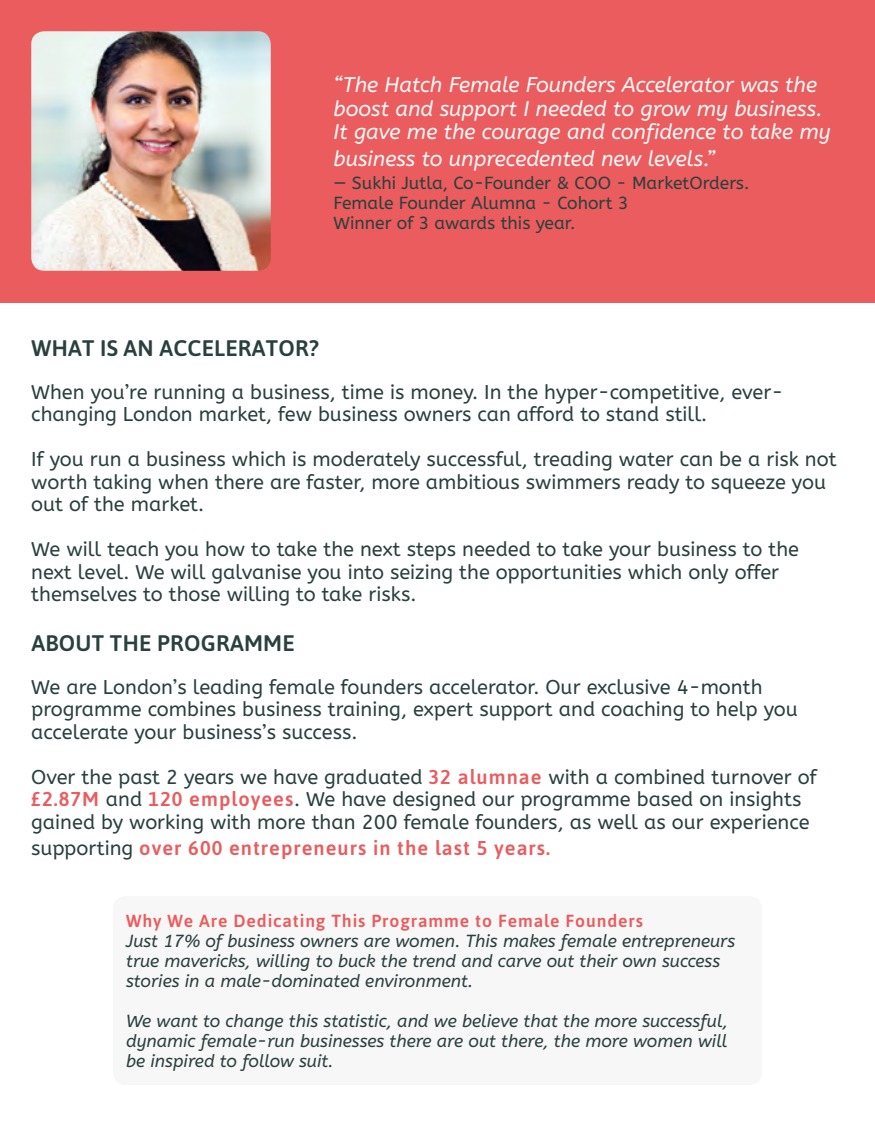
<style>
.page{position:relative;width:875px;height:1125px;background:#fff}
.page>*{position:absolute;margin:0;border:0;box-sizing:border-box;transform-origin:0 0}
.t1{font:500 22.5px "Asap";letter-spacing:.01em;color:#29403d}
.t2{font:italic 21.25px/23.8px "A Bee Zee";color:#f7f7f7}
.t3{font:20px/22.5px "A Bee Zee";color:#29403d}
.t4{font:500 20px "Asap";letter-spacing:.05em;color:#ea5c5e}
.t5{font:italic 17.5px/20px "A Bee Zee";color:#29403d}
.t6{font:17.5px/20px "A Bee Zee";color:#29403d}
.t7{font:500 17.5px "Asap";letter-spacing:.05em;color:#ea5c5e}
.s1{font-family:"Asap";font-weight:500;color:#ea5c5e}
.s2{font-family:"A Bee Zee";font-weight:400;color:#29403d}
</style>
<div class="page">
<div style="left:113px;top:896px;width:649px;height:189px;background:#f7f7f7;border-radius:12px"></div>
<div style="left:0;top:0;width:875px;height:302px;background:#ea5c5e"></div>
<img style="left:31px;top:31px;width:240px;height:240px">
<p class="t2" style="left:334px;top:73px;width:499px">“The Hatch Female Founders Accelerator was the boost and support I needed to grow my business.<br>It gave me the courage and confidence to take my</p>
<p class="t2" style="left:334px;top:147px;width:383px">business to unprecedented new levels.”</p>
<p class="t6" style="left:334px;top:174px;width:417px">— Sukhi Jutla, Co-Founder &amp; COO - MarketOrders.<br>Female Founder Alumna - Cohort 3<br>Winner of 3 awards this year.</p>
<p class="t1" style="left:31px;top:333px;width:289px">What is an Accelerator?</p>
<p class="t3" style="left:31px;top:381px;width:754px">When you’re running a business, time is money. In the hyper-competitive, ever&shy;changing London market, few business owners can afford to stand still.</p>
<p class="t3" style="left:31px;top:448px;width:807px">If you run a business which is moderately successful, treading water can be a risk not worth taking when there are faster, more ambitious swimmers ready to squeeze you out of the market.</p>
<p class="t3" style="left:31px;top:538px;width:769px">We will teach you how to take the next steps needed to take your business to the next level. We will galvanise you into seizing the opportunities which only offer themselves to those willing to take risks.</p>
<p class="t1" style="left:31px;top:628px;width:265px">About the Programme</p>
<p class="t3" style="left:31px;top:676px;width:768px">We are London’s leading female founders accelerator. Our exclusive 4-month programme combines business training, expert support and coaching to help you accelerate your business’s success.</p>
<p class="t3" style="left:31px;top:766px;width:787px">Over the past 2 years we have graduated <span class="s1">32 alumnae</span> with a combined turnover of <span class="s1">£2.87M</span> and <span class="s1">120 employees</span>. We have designed our programme based on insights gained by working with more than 200 female founders, as well as our experience</p>
<p class="t4" style="left:31px;top:835px;width:520px"><span class="s2">supporting</span> over 600 entrepreneurs in the last 5 years.</p>
<p class="t7" style="left:126px;top:909px;width:518px">Why We Are Dedicating This Programme to Female Founders</p>
<p class="t5" style="left:126px;top:931px;width:611px">Just 17% of business owners are women. This makes female entrepreneurs true mavericks, willing to buck the trend and carve out their own success stories in a male-dominated environment.</p>
<p class="t5" style="left:126px;top:1011px;width:603px;text-align:justify">We want to change this statistic, and we believe that the more successful, dynamic female-run businesses there are out there, the more women will be inspired to follow suit.</p>
</div>
